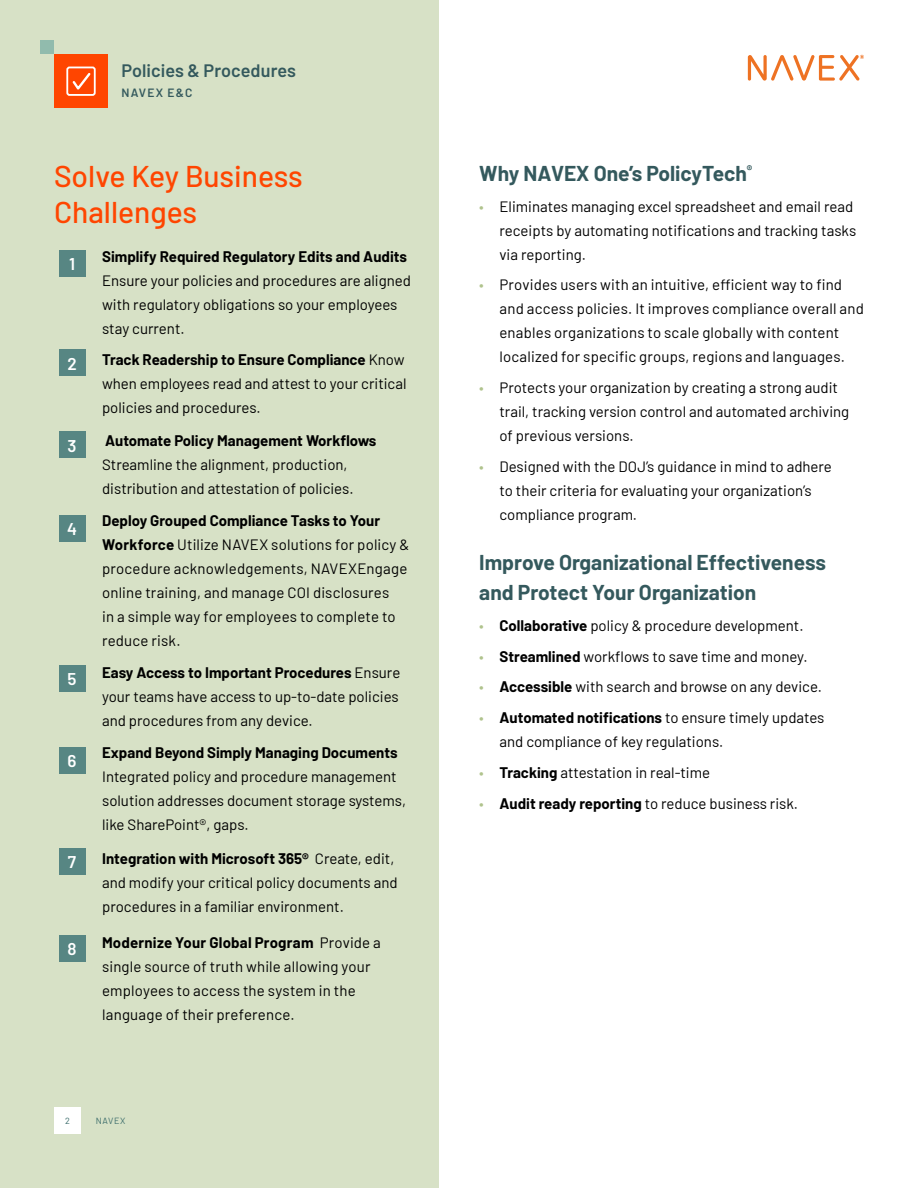
<style>
.page{position:relative;width:918px;height:1188px;background:#fff}
.page>*{position:absolute;margin:0;border:0;box-sizing:border-box;transform-origin:0 0}
.t1{font:500 30px/36px "Barlow";color:#ff4500}
.t2{font:700 21px/30px "Barlow";color:#34595d}
.t3{font:600 18px "Barlow";color:#34595d}
.t4{font:600 16.95px "Barlow";color:#fff}
.t5{font:15px/24px "Barlow";color:#000}
.t6{font:700 15px "Barlow";color:#000}
.t7{font:600 12px "Barlow";letter-spacing:.1em;color:#34595d}
.t8{font:9px "Barlow";letter-spacing:.075em;color:#3b6c6b}
.s1{font-weight:700}
.s2{color:#b0c38d}
</style>
<div class="page">
<svg style="left:748px;top:55px;width:116px;height:26px"></svg>
<div style="left:0;top:0;width:439px;height:1188px;background:#d7e1c6"></div>
<div style="left:59px;top:250px;width:27px;height:27px;background:#578683"></div>
<div style="left:59px;top:349px;width:27px;height:27px;background:#578683"></div>
<div style="left:59px;top:431px;width:27px;height:27px;background:#578683"></div>
<div style="left:59px;top:515px;width:27px;height:27px;background:#578683"></div>
<div style="left:59px;top:665px;width:27px;height:27px;background:#578683"></div>
<div style="left:59px;top:747px;width:27px;height:27px;background:#578683"></div>
<div style="left:59px;top:848px;width:27px;height:27px;background:#578683"></div>
<div style="left:59px;top:935px;width:27px;height:27px;background:#578683"></div>
<div style="left:54px;top:1107px;width:27px;height:27px;background:#fff"></div>
<div style="left:40px;top:40px;width:14px;height:14px;background:#91bbad"></div>
<div style="left:54px;top:54px;width:54px;height:54px;background:#ff4500"></div>
<svg style="left:72px;top:73px;width:19px;height:17px"></svg>
<div style="left:66px;top:67px;width:30px;height:29px;border:2px solid #fff;border-radius:2px"></div>
<p class="t3" style="left:251px;top:57px;width:54px">d e<sup>®</sup></p>
<p class="t3" style="left:122px;top:57px;width:176px">Policies &amp; Procedures</p>
<p class="t7" style="left:122px;top:84px;width:72px">NAVEX E&amp;C</p>
<h1 class="t1" style="left:54px;top:155px;width:250px">Solve Key Business<br>Challenges</h1>
<p class="t4" style="left:69px;top:252px;width:8px">1</p>
<p class="t6" style="left:102px;top:246px;width:306px">Simplify Required Regulatory Edits and Audits</p>
<p class="t5" style="left:102px;top:268px;width:310px">Ensure your policies and procedures are aligned with regulatory obligations so your employees stay current.</p>
<p class="t4" style="left:67px;top:351px;width:11px">2</p>
<p class="t5" style="left:102px;top:346px;width:306px"><span class="s1">Track Readership to Ensure Compliance</span> Know when employees read and attest to your critical policies and procedures.</p>
<p class="t4" style="left:68px;top:433px;width:11px">3</p>
<p class="t6" style="left:105px;top:430px;width:273px">Automate Policy Management Workflows</p>
<p class="t5" style="left:102px;top:452px;width:253px">Streamline the alignment, production, distribution and attestation of policies.</p>
<p class="t4" style="left:67px;top:516px;width:11px">4</p>
<p class="t5" style="left:102px;top:508px;width:309px"><span class="s1">Deploy Grouped Compliance Tasks to Your Workforce</span> Utilize NAVEX solutions for policy &amp; procedure acknowledgements, NAVEXEngage online training, and manage COI disclosures<br>in a simple way for employees to complete to reduce risk.</p>
<p class="t4" style="left:68px;top:666px;width:11px">5</p>
<p class="t5" style="left:102px;top:660px;width:300px;text-align:justify"><span class="s1">Easy Access to Important Procedures</span> Ensure your teams have access to up-to-date policies and procedures from any device.</p>
<p class="t4" style="left:68px;top:749px;width:10px">6</p>
<p class="t6" style="left:102px;top:741px;width:297px">Expand Beyond Simply Managing Documents</p>
<p class="t5" style="left:102px;top:763px;width:305px">Integrated policy and procedure management solution addresses document storage systems, like SharePoint®, gaps.</p>
<p class="t4" style="left:68px;top:849px;width:10px">7</p>
<p class="t5" style="left:102px;top:845px;width:297px"><span class="s1">Integration with Microsoft 365®</span> Create, edit, and modify your critical policy documents and procedures in a familiar environment.</p>
<p class="t4" style="left:68px;top:936px;width:11px">8</p>
<p class="t5" style="left:102px;top:929px;width:280px"><span class="s1">Modernize Your Global Program</span> Provide a single source of truth while allowing your employees to access the system in the language of their preference.</p>
<p class="t8" style="left:65px;top:1114px;width:6px">2</p>
<p class="t8" style="left:96px;top:1114px;width:31px">NAVEX</p>
<h2 class="t2" style="left:479px;top:157px;width:275px">Why NAVEX One’s PolicyTech<sup>®</sup></h2>
<p class="t5" style="left:500px;top:193px;width:358px;text-indent:-20px"><span class="s2">•</span> Eliminates managing excel spreadsheet and email read receipts by automating notifications and tracking tasks via reporting.</p>
<p class="t5" style="left:500px;top:272px;width:366px;text-indent:-20px"><span class="s2">•</span> Provides users with an intuitive, efficient way to find and access policies. It improves compliance overall and enables organizations to scale globally with content localized for specific groups, regions and languages.</p>
<p class="t5" style="left:500px;top:375px;width:351px;text-indent:-20px"><span class="s2">•</span> Protects your organization by creating a strong audit trail, tracking version control and automated archiving of previous versions.</p>
<p class="t5" style="left:500px;top:453px;width:334px;text-indent:-20px"><span class="s2">•</span> Designed with the DOJ’s guidance in mind to adhere to their criteria for evaluating your organization’s compliance program.</p>
<h2 class="t2" style="left:479px;top:546px;width:348px">Improve Organizational Effectiveness and Protect Your Organization</h2>
<p class="t5" style="left:479px;top:612px;width:326px"><span class="s2">•</span> <span class="s1">Collaborative</span> policy &amp; procedure development.</p>
<p class="t5" style="left:479px;top:643px;width:330px"><span class="s2">•</span> <span class="s1">Streamlined</span> workflows to save time and money.</p>
<p class="t5" style="left:479px;top:674px;width:344px"><span class="s2">•</span> <span class="s1">Accessible</span> with search and browse on any device.</p>
<p class="t5" style="left:500px;top:705px;width:327px;text-indent:-20px"><span class="s2">•</span> <span class="s1">Automated notifications</span> to ensure timely updates and compliance of key regulations.</p>
<p class="t5" style="left:479px;top:759px;width:232px"><span class="s2">•</span> <span class="s1">Tracking</span> attestation in real-time</p>
<p class="t5" style="left:479px;top:790px;width:320px"><span class="s2">•</span> <span class="s1">Audit ready reporting</span> to reduce business risk.</p>
</div>
